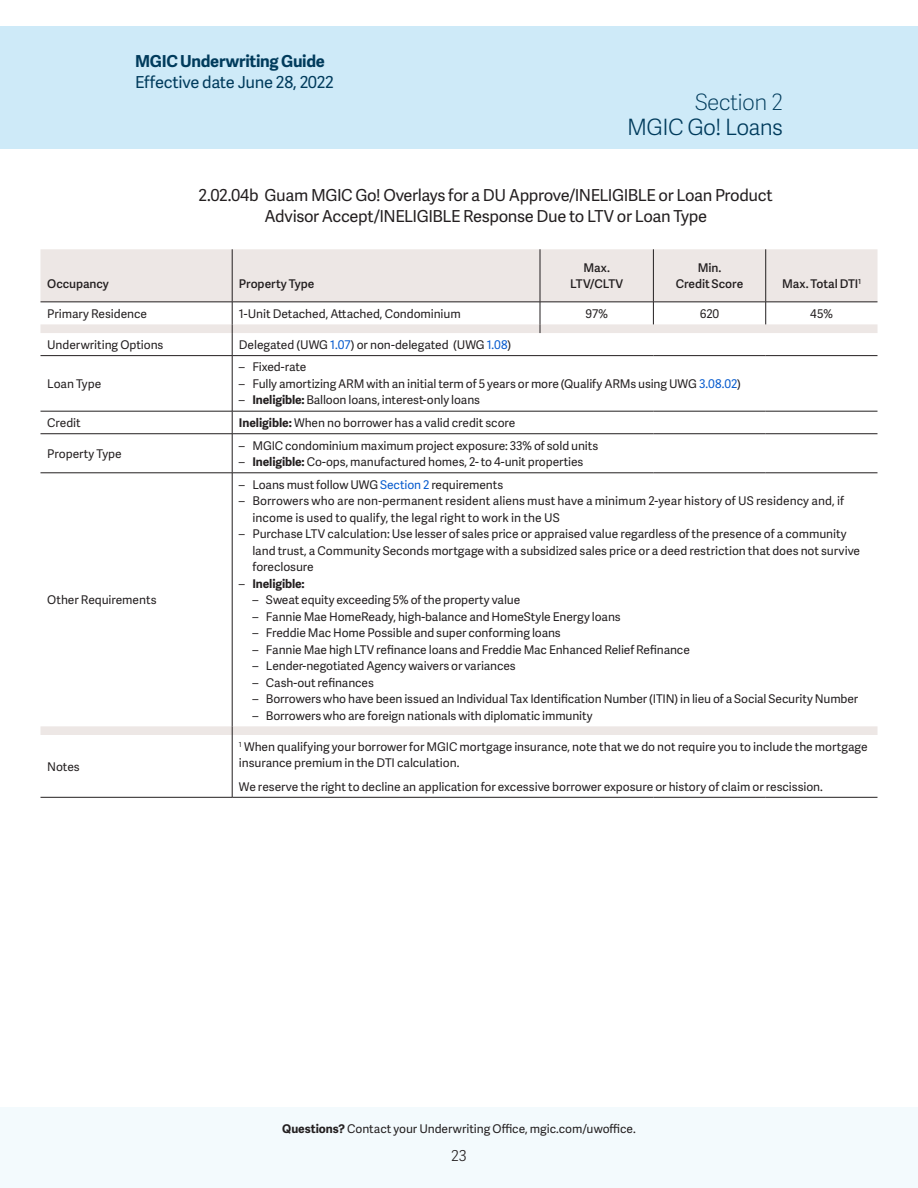
<style>
.page{position:relative;width:918px;height:1188px;background:#fff}
.page>*{position:absolute;margin:0;border:0;box-sizing:border-box;transform-origin:0 0}
.t1{font:300 22.5px "Adelle Sans";letter-spacing:-.03em;color:#003b5c}
.t2{font:22.5px "Adelle Sans Th";letter-spacing:-.03em;color:#003b5c}
.Table_Copy{font:16.5px/21px "Adelle Sans";letter-spacing:-.025em;color:#231f20;text-align:center}
.t3{font:16.5px "Adelle Sans";letter-spacing:-.02em;color:#003b5c}
.t4{font:700 16.5px "Adelle Sans";letter-spacing:-.015em;color:#003b5c}
.t5{font:300 15px "Adelle Sans";color:#231f20}
.Table_Copy-2{font:12px/16.5px "Adelle Sans";letter-spacing:-.005em;color:#231f20}
.Table_Copy_Centered{font:12px/16.5px "Adelle Sans Sb";letter-spacing:-.005em;color:#231f20;text-align:center}
.Table_Copy-3{font:12px "Adelle Sans Sb";letter-spacing:-.005em;color:#231f20}
.Table_Copy-4{font:700 12px "Adelle Sans";letter-spacing:-.01em;color:#231f20}
.Table_Copy_Centered-2{font:12px "Adelle Sans";letter-spacing:-.005em;color:#231f20}
.s1{color:#075bce}
.s2{font-weight:700}
.s3{font-weight:400}
</style>
<div class="page">
<div style="left:0;top:1107px;width:918px;height:81px;background:#f3fafd"></div>
<div style="left:0;top:26px;width:918px;height:123px;background:#ceeaf8"></div>
<svg style="left:40px;top:249px;width:838px;height:486px"></svg>
<hr style="left:40px;top:302px;width:192px;height:1px;background:#231f20">
<hr style="left:40px;top:355px;width:192px;height:1px;background:#231f20">
<hr style="left:232px;top:249px;width:1px;height:53px;background:#231f20">
<hr style="left:540px;top:249px;width:1px;height:53px;background:#231f20">
<hr style="left:653px;top:249px;width:1px;height:53px;background:#231f20">
<hr style="left:765px;top:249px;width:1px;height:53px;background:#231f20">
<hr style="left:232px;top:302px;width:308px;height:1px;background:#231f20">
<hr style="left:540px;top:302px;width:113px;height:1px;background:#231f20">
<hr style="left:653px;top:302px;width:113px;height:1px;background:#231f20">
<svg style="left:653px;top:302px;width:1px;height:22px"></svg>
<hr style="left:766px;top:302px;width:112px;height:1px;background:#231f20">
<svg style="left:765px;top:302px;width:1px;height:22px"></svg>
<svg style="left:540px;top:302px;width:1px;height:31px"></svg>
<svg style="left:232px;top:302px;width:1px;height:53px"></svg>
<hr style="left:232px;top:355px;width:308px;height:1px;background:#231f20">
<hr style="left:232px;top:356px;width:1px;height:55px;background:#231f20">
<hr style="left:540px;top:355px;width:113px;height:1px;background:#231f20">
<hr style="left:653px;top:355px;width:113px;height:1px;background:#231f20">
<hr style="left:766px;top:355px;width:112px;height:1px;background:#231f20">
<hr style="left:232px;top:473px;width:1px;height:253px;background:#231f20">
<hr style="left:232px;top:735px;width:1px;height:62px;background:#231f20">
<hr style="left:40px;top:411px;width:192px;height:1px;background:#231f20">
<hr style="left:232px;top:411px;width:308px;height:1px;background:#231f20">
<svg style="left:232px;top:411px;width:1px;height:22px"></svg>
<hr style="left:540px;top:411px;width:113px;height:1px;background:#231f20">
<hr style="left:653px;top:411px;width:113px;height:1px;background:#231f20">
<hr style="left:766px;top:411px;width:112px;height:1px;background:#231f20">
<hr style="left:40px;top:433px;width:192px;height:1px;background:#231f20">
<hr style="left:232px;top:433px;width:308px;height:1px;background:#231f20">
<hr style="left:232px;top:434px;width:1px;height:39px;background:#231f20">
<hr style="left:540px;top:433px;width:113px;height:1px;background:#231f20">
<hr style="left:653px;top:433px;width:113px;height:1px;background:#231f20">
<hr style="left:766px;top:433px;width:112px;height:1px;background:#231f20">
<hr style="left:40px;top:473px;width:192px;height:1px;background:#231f20">
<hr style="left:232px;top:473px;width:308px;height:1px;background:#231f20">
<hr style="left:540px;top:473px;width:113px;height:1px;background:#231f20">
<hr style="left:653px;top:473px;width:113px;height:1px;background:#231f20">
<hr style="left:766px;top:473px;width:112px;height:1px;background:#231f20">
<hr style="left:40px;top:797px;width:192px;height:1px;background:#231f20">
<hr style="left:232px;top:797px;width:308px;height:1px;background:#231f20">
<hr style="left:540px;top:797px;width:113px;height:1px;background:#231f20">
<hr style="left:653px;top:797px;width:113px;height:1px;background:#231f20">
<hr style="left:766px;top:797px;width:112px;height:1px;background:#231f20">
<h2 class="t4" style="left:135px;top:49px;width:191px">MGIC Underwriting Guide</h2>
<h2 class="t3" style="left:135px;top:70px;width:200px">Effective date June 28, 2022</h2>
<h1 class="t2" style="left:695px;top:86px;width:90px">Section 2</h1>
<h1 class="t1" style="left:627px;top:111px;width:157px">MGIC Go! Loans</h1>
<p class="Table_Copy" style="left:199px;top:184px;width:576px">2.02.04b Guam MGIC Go! Overlays for a DU Approve/INELIGIBLE or Loan Product<br>Advisor Accept/INELIGIBLE Response Due to LTV or Loan Type</p>
<p class="Table_Copy-3" style="left:47px;top:275px;width:63px">Occupancy</p>
<p class="Table_Copy-3" style="left:239px;top:275px;width:77px">Property Type</p>
<p class="Table_Copy_Centered" style="left:570px;top:259px;width:55px">Max.<br>LTV/CLTV</p>
<p class="Table_Copy_Centered" style="left:676px;top:259px;width:69px">Min.<br>Credit Score</p>
<p class="Table_Copy_Centered" style="left:782px;top:275px;width:81px">Max. Total DTI<sup>1</sup></p>
<p class="Table_Copy-2" style="left:47px;top:305px;width:101px">Primary Residence</p>
<p class="Table_Copy-2" style="left:239px;top:305px;width:223px">1-Unit Detached, Attached, Condominium</p>
<p class="Table_Copy_Centered-2" style="left:585px;top:305px;width:24px">97%</p>
<p class="Table_Copy_Centered-2" style="left:700px;top:305px;width:21px">620</p>
<p class="Table_Copy_Centered-2" style="left:810px;top:305px;width:24px">45%</p>
<p class="Table_Copy-2" style="left:47px;top:336px;width:118px">Underwriting Options</p>
<p class="Table_Copy-2" style="left:239px;top:336px;width:274px">Delegated (UWG <span class="s1">1.07</span>) or non-delegated (UWG <span class="s1">1.08</span>)</p>
<p class="Table_Copy-2" style="left:47px;top:375px;width:56px">Loan Type</p>
<p class="Table_Copy-2" style="left:239px;top:359px;width:69px">– Fixed-rate</p>
<p class="Table_Copy-2" style="left:239px;top:375px;width:504px">– Fully amortizing ARM with an initial term of 5 years or more (Qualify ARMs using UWG <span class="s1">3.08.02</span>)</p>
<p class="Table_Copy-2" style="left:239px;top:392px;width:243px">– <span class="s2">Ineligible:</span> Balloon loans, interest-only loans</p>
<p class="Table_Copy-2" style="left:47px;top:414px;width:35px">Credit</p>
<p class="Table_Copy-2" style="left:239px;top:414px;width:278px"><span class="s2">Ineligible:</span> When no borrower has a valid credit score</p>
<p class="Table_Copy-2" style="left:47px;top:445px;width:76px">Property Type</p>
<p class="Table_Copy-2" style="left:239px;top:437px;width:361px">– MGIC condominium maximum project exposure: 33% of sold units</p>
<p class="Table_Copy-2" style="left:239px;top:453px;width:346px">– <span class="s2">Ineligible:</span> Co-ops, manufactured homes, 2- to 4-unit properties</p>
<p class="Table_Copy-2" style="left:47px;top:591px;width:111px">Other Requirements</p>
<p class="Table_Copy-2" style="left:47px;top:758px;width:34px">Notes</p>
<p class="Table_Copy-2" style="left:239px;top:476px;width:266px">– Loans must follow UWG <span class="s1">Section 2</span> requirements</p>
<p class="Table_Copy-2" style="left:252px;top:492px;width:593px;text-indent:-14px">– Borrowers who are non-permanent resident aliens must have a minimum 2-year history of US residency and, if income is used to qualify, the legal right to work in the US</p>
<p class="Table_Copy-2" style="left:252px;top:525px;width:609px;text-indent:-14px">– Purchase LTV calculation: Use lesser of sales price or appraised value regardless of the presence of a community land trust, a Community Seconds mortgage with a subsidized sales price or a deed restriction that does not survive foreclosure</p>
<p class="Table_Copy-4" style="left:239px;top:575px;width:67px"><span class="s3">–</span> Ineligible:</p>
<p class="Table_Copy-2" style="left:252px;top:591px;width:269px">– Sweat equity exceeding 5% of the property value</p>
<p class="Table_Copy-2" style="left:252px;top:608px;width:370px">– Fannie Mae HomeReady, high-balance and HomeStyle Energy loans</p>
<p class="Table_Copy-2" style="left:252px;top:624px;width:310px">– Freddie Mac Home Possible and super conforming loans</p>
<p class="Table_Copy-2" style="left:252px;top:641px;width:439px">– Fannie Mae high LTV refinance loans and Freddie Mac Enhanced Relief Refinance</p>
<p class="Table_Copy-2" style="left:252px;top:657px;width:265px">– Lender-negotiated Agency waivers or variances</p>
<p class="Table_Copy-2" style="left:252px;top:674px;width:123px">– Cash-out refinances</p>
<p class="Table_Copy-2" style="left:252px;top:690px;width:607px">– Borrowers who have been issued an Individual Tax Identification Number (ITIN) in lieu of a Social Security Number</p>
<p class="Table_Copy-2" style="left:252px;top:707px;width:342px">– Borrowers who are foreign nationals with diplomatic immunity</p>
<p class="Table_Copy-2" style="left:239px;top:738px;width:630px"><sup>1</sup> When qualifying your borrower for MGIC mortgage insurance, note that we do not require you to include the mortgage insurance premium in the DTI calculation.</p>
<p class="Table_Copy-2" style="left:239px;top:778px;width:586px">We reserve the right to decline an application for excessive borrower exposure or history of claim or rescission.</p>
<p class="Table_Copy-2" style="left:282px;top:1120px;width:355px"><span class="s2">Questions?</span> Contact your Underwriting Office, mgic.com/uwoffice.</p>
<p class="t5" style="left:451px;top:1145px;width:17px">23</p>
</div>
